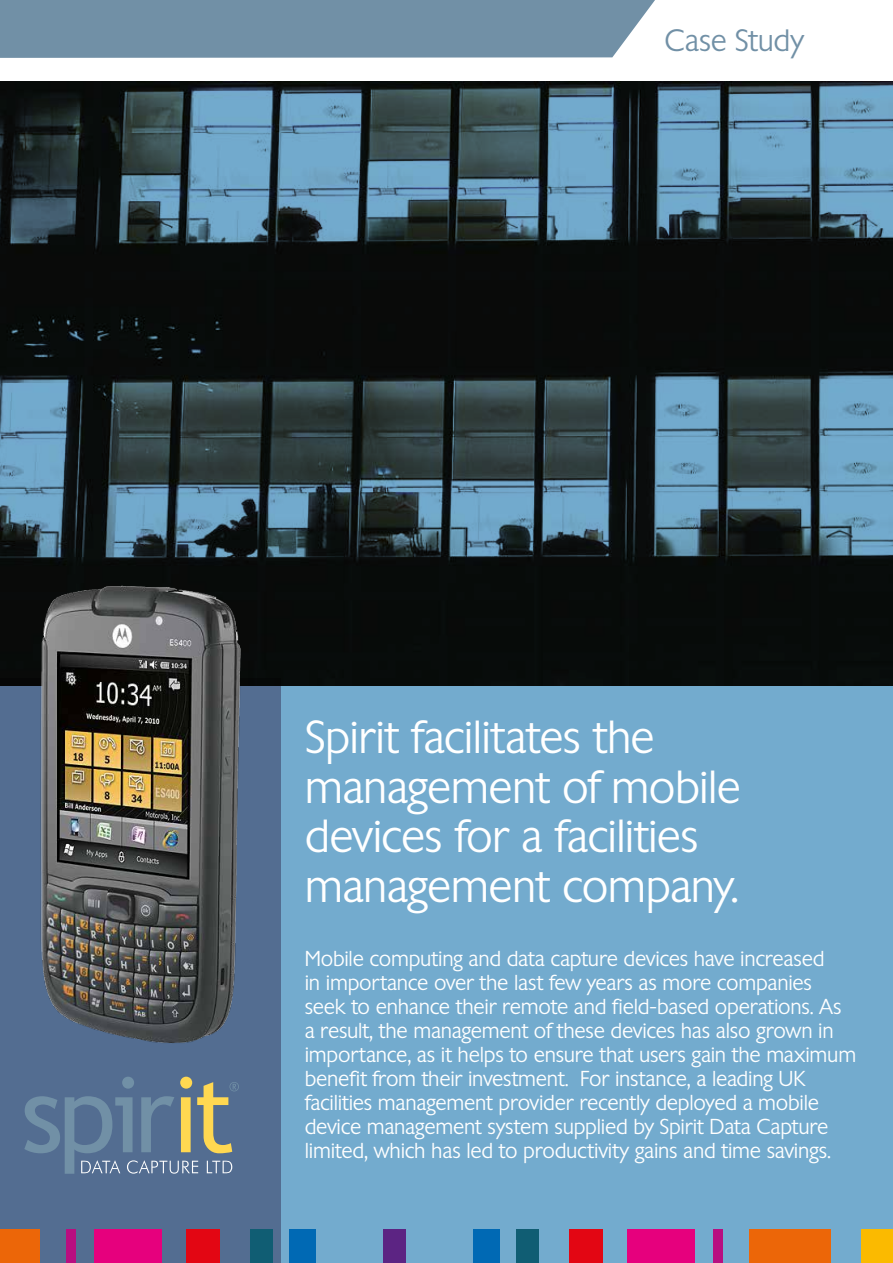
<style>
.page{position:relative;width:893px;height:1263px;background:#fff}
.page>*{position:absolute;margin:0;border:0;box-sizing:border-box;transform-origin:0 0}
.t1{font:300 45px/49.5px "Chantilly";letter-spacing:-.015em;color:#fff}
.t2{font:300 30px "Chantilly";letter-spacing:-.01em;color:#7190a6}
.t3{font:300 21px/24px "Chantilly";letter-spacing:-.01em;color:#fff}
</style>
<div class="page">
<div style="left:0;top:0;width:655px;height:58px;background:#7190a6"></div>
<div style="left:0;top:81px;width:893px;height:1182px;background:#73abce"></div>
<div style="left:0;top:679px;width:281px;height:584px;background:#536d91"></div>
<svg style="left:24px;top:1077px;width:215px;height:97px"></svg>
<div style="left:473px;top:1230px;width:27px;height:33px;background:#0069b4"></div>
<div style="left:516px;top:1230px;width:23px;height:33px;background:#105d73"></div>
<div style="left:569px;top:1230px;width:34px;height:33px;background:#e30613"></div>
<div style="left:627px;top:1230px;width:68px;height:33px;background:#e6007d"></div>
<div style="left:749px;top:1230px;width:82px;height:33px;background:#ec6608"></div>
<div style="left:713px;top:1230px;width:9px;height:33px;background:#b80e80"></div>
<div style="left:861px;top:1230px;width:32px;height:33px;background:#fbba00"></div>
<div style="left:384px;top:1230px;width:21px;height:33px;background:#5c2483"></div>
<div style="left:289px;top:1230px;width:27px;height:33px;background:#0069b4"></div>
<div style="left:250px;top:1230px;width:23px;height:33px;background:#105d73"></div>
<div style="left:186px;top:1230px;width:34px;height:33px;background:#e30613"></div>
<div style="left:94px;top:1230px;width:68px;height:33px;background:#e6007d"></div>
<div style="left:0;top:1230px;width:40px;height:33px;background:#ec6608"></div>
<div style="left:67px;top:1230px;width:9px;height:33px;background:#b80e80"></div>
<img style="left:0;top:81px;width:893px;height:604px">
<img style="left:0;top:555px;width:281px;height:488px">
<h2 class="t2" style="left:665px;top:22px;width:141px">Case Study</h2>
<h1 class="t1" style="left:305px;top:712px;width:438px">Spirit facilitates the management of mobile devices for a facilities management company.</h1>
<p class="t3" style="left:305px;top:946px;width:553px">Mobile computing and data capture devices have increased<br>in importance over the last few years as more companies seek to enhance their remote and field-based operations. As a result, the management of these devices has also grown in importance, as it helps to ensure that users gain the maximum benefit from their investment. For instance, a leading UK facilities management provider recently deployed a mobile device management system supplied by Spirit Data Capture limited, which has led to productivity gains and time savings.</p>
</div>
